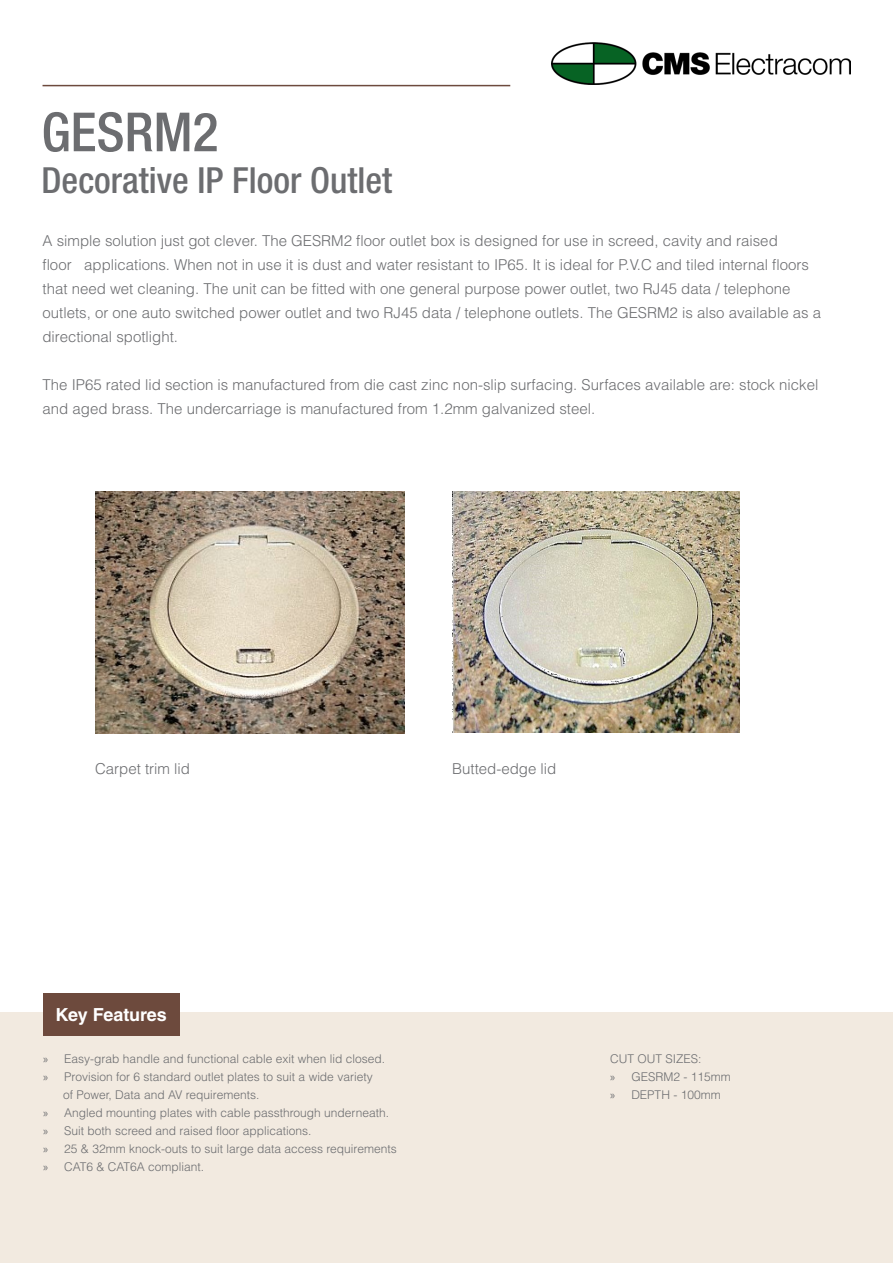
<style>
.page{position:relative;width:893px;height:1263px;background:#fff}
.page>*{position:absolute;margin:0;border:0;box-sizing:border-box;transform-origin:0 0}
.Heading_1{font:500 condensed 54px "Helvetica Neue LT Std";color:#6c6d70}
.Heading_1-2{font:500 condensed 36px "Helvetica Neue LT Std";color:#6c6d70}
.Key_Features_Heading{font:700 18px "Helvetica LT Std";letter-spacing:-.015em;color:#fff}
.Body_Text_10pt{font:300 15px/24px "Helvetica LT Std";color:#6c6d70}
.Key_Features_-_Bulle{font:300 12px "Helvetica LT Std";color:#6c6d70}
.s1{font-family:"Myriad Pro";font-weight:400}
</style>
<div class="page">
<img style="left:552px;top:42px;width:298px;height:43px">
<hr style="left:43px;top:85px;width:467px;height:1px;background:#6d4a3d">
<div style="left:0;top:1013px;width:893px;height:250px;background:#f2eae0"></div>
<div style="left:43px;top:993px;width:136px;height:42px;background:#6d4a3d"></div>
<img style="left:95px;top:491px;width:309px;height:242px">
<img style="left:453px;top:491px;width:287px;height:241px">
<p class="Heading_1" style="left:42px;top:100px;width:178px">GESRM2</p>
<p class="Heading_1-2" style="left:42px;top:159px;width:352px">Decorative IP Floor Outlet</p>
<p class="Body_Text_10pt" style="left:42px;top:229px;width:780px">A simple solution just got clever. The GESRM2 floor outlet box is designed for use in screed, cavity and raised<br>floor applications. When not in use it is dust and water resistant to IP65. It is ideal for P.V.C and tiled internal floors that need wet cleaning. The unit can be fitted with one general purpose power outlet, two RJ45 data / telephone outlets, or one auto switched power outlet and two RJ45 data / telephone outlets. The GESRM2 is also available as a directional spotlight.</p>
<p class="Body_Text_10pt" style="left:42px;top:373px;width:777px">The IP65 rated lid section is manufactured from die cast zinc non-slip surfacing. Surfaces available are: stock nickel and aged brass. The undercarriage is manufactured from 1.2mm galvanized steel.</p>
<p class="Body_Text_10pt" style="left:95px;top:757px;width:96px">Carpet trim lid</p>
<p class="Body_Text_10pt" style="left:452px;top:757px;width:106px">Butted-edge lid</p>
<p class="Key_Features_Heading" style="left:55px;top:1003px;width:113px">Key Features</p>
<p class="Key_Features_-_Bulle" style="left:43px;top:1051px;width:344px"><span class="s1">»</span> Easy-grab handle and functional cable exit when lid closed.</p>
<p class="Key_Features_-_Bulle" style="left:43px;top:1069px;width:331px"><span class="s1">»</span> Provision for 6 standard outlet plates to suit a wide variety</p>
<p class="Key_Features_-_Bulle" style="left:63px;top:1087px;width:198px">of Power, Data and AV requirements.</p>
<p class="Key_Features_-_Bulle" style="left:43px;top:1105px;width:348px"><span class="s1">»</span> Angled mounting plates with cable passthrough underneath.</p>
<p class="Key_Features_-_Bulle" style="left:43px;top:1123px;width:270px"><span class="s1">»</span> Suit both screed and raised floor applications.</p>
<p class="Key_Features_-_Bulle" style="left:43px;top:1141px;width:355px"><span class="s1">»</span> 25 &amp; 32mm knock-outs to suit large data access requirements</p>
<p class="Key_Features_-_Bulle" style="left:43px;top:1159px;width:163px"><span class="s1">»</span> CAT6 &amp; CAT6A compliant.</p>
<p class="Key_Features_-_Bulle" style="left:610px;top:1051px;width:93px">CUT OUT SIZES:</p>
<p class="Key_Features_-_Bulle" style="left:610px;top:1069px;width:122px"><span class="s1">»</span> GESRM2 - 115mm</p>
<p class="Key_Features_-_Bulle" style="left:610px;top:1087px;width:112px"><span class="s1">»</span> DEPTH - 100mm</p>
</div>
